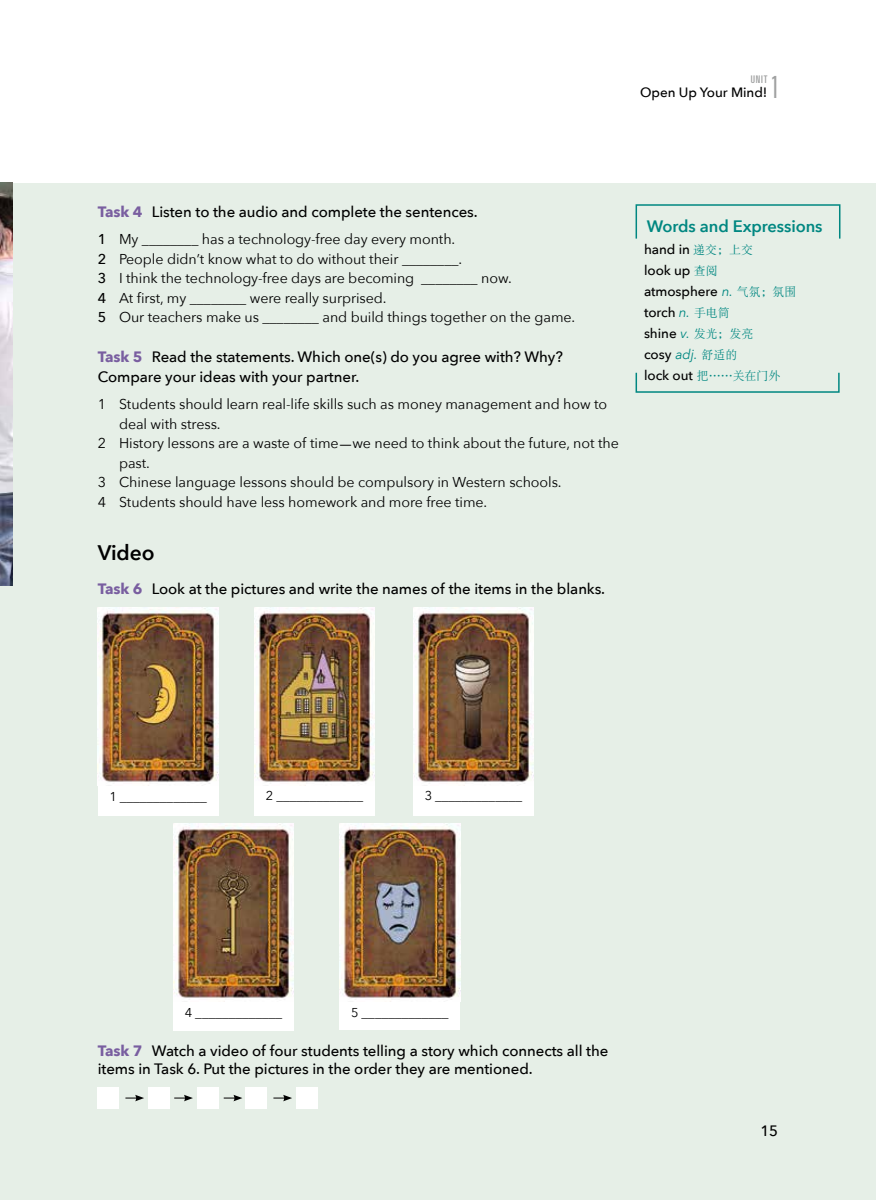
<style>
.page{position:relative;width:876px;height:1200px;background:#fff}
.page>*{position:absolute;margin:0;border:0;box-sizing:border-box;transform-origin:0 0}
.t1{font:300 ultra-condensed 30.6px "Univers";color:#9fa0a0}
.t2{font:600 21px "Avenir Next";letter-spacing:-.005em;color:#000}
.t3{font:600 16.5px "Avenir Next";letter-spacing:-.005em;color:#008781}
.t4{font:500 15px/19.5px "Avenir Next";letter-spacing:-.005em;color:#000}
.t5{font:14.25px/19.5px "Avenir Next";letter-spacing:-.005em;color:#000}
.t6{font:500 13.5px/21px "Avenir Next";letter-spacing:-.005em;color:#000}
.t7{font:13.5px "Avenir Next";color:#000}
.t8{font:ultra-condensed 10.5px "Univers";color:#9fa0a0}
.s1{font-weight:700;color:#795ea0}
.s2{font-weight:500}
.s3{font-family:"Palatino Linotype";font-size:15px}
.s4{font-family:"DFP Song W5";font-weight:400;font-size:12px;color:#008781}
.s5{font-weight:400;font-style:italic;color:#008781}
.s6{font-size:12.9px}
</style>
<div class="page">
<div style="left:0;top:183px;width:876px;height:1016px;background:#e6efe7"></div>
<img style="left:0;top:183px;width:13px;height:402px">
<div style="left:98px;top:1087px;width:21px;height:21px;background:#fff"></div>
<div style="left:149px;top:1087px;width:21px;height:21px;background:#fff"></div>
<div style="left:197px;top:1087px;width:22px;height:21px;background:#fff"></div>
<svg style="left:125px;top:1094px;width:19px;height:6px"></svg>
<svg style="left:174px;top:1094px;width:19px;height:6px"></svg>
<div style="left:246px;top:1087px;width:21px;height:21px;background:#fff"></div>
<div style="left:297px;top:1087px;width:21px;height:21px;background:#fff"></div>
<svg style="left:273px;top:1094px;width:19px;height:6px"></svg>
<svg style="left:224px;top:1094px;width:18px;height:6px"></svg>
<div style="left:340px;top:1001px;width:120px;height:28px;background:#fff"></div>
<div style="left:413px;top:784px;width:121px;height:31px;background:#fff"></div>
<div style="left:254px;top:784px;width:121px;height:31px;background:#fff"></div>
<div style="left:173px;top:1001px;width:121px;height:29px;background:#fff"></div>
<div style="left:98px;top:785px;width:120px;height:30px;background:#fff"></div>
<div style="left:635px;top:204px;width:205px;height:35px;border:2px solid #008781"></div>
<div style="left:635px;top:372px;width:205px;height:20px;border:2px solid #008781"></div>
<img style="left:340px;top:823px;width:120px;height:178px">
<img style="left:413px;top:607px;width:121px;height:177px">
<img style="left:254px;top:607px;width:121px;height:177px">
<img style="left:173px;top:823px;width:121px;height:178px">
<img style="left:98px;top:607px;width:120px;height:178px">
<p class="t6" style="left:640px;top:81px;width:129px">Open Up Your Mind!</p>
<h1 class="t1" style="left:771px;top:71px;width:10px">1</h1>
<p class="t8" style="left:751px;top:74px;width:18px">UNIT</p>
<p class="t4" style="left:98px;top:201px;width:381px"><span class="s1">Task 4</span> Listen to the audio and complete the sentences.</p>
<p class="t5" style="left:98px;top:229px;width:479px"><span class="s2">1</span> My ________ has a technology-free day every month.<br><span class="s2">2</span> People didn’t know what to do without their ________.<br><span class="s2">3</span> I think the technology-free days are becoming ________ now.<br><span class="s2">4</span> At first, my ________ were really surprised.<br><span class="s2">5</span> Our teachers make us ________ and build things together on the game.</p>
<p class="t4" style="left:98px;top:346px;width:467px"><span class="s1">Task 5</span> Read the statements. Which one(s) do you agree with? Why?<br>Compare your ideas with your partner.</p>
<p class="t5" style="left:98px;top:393px;width:511px">1 Students should learn real-life skills such as money management and how to</p>
<p class="t5" style="left:119px;top:413px;width:103px">deal with stress.</p>
<p class="t5" style="left:98px;top:433px;width:522px">2 History lessons are a waste of time<span class="s3">—</span>we need to think about the future, not the</p>
<p class="t5" style="left:119px;top:452px;width:32px">past.</p>
<p class="t5" style="left:98px;top:471px;width:465px">3 Chinese language lessons should be compulsory in Western schools.</p>
<p class="t5" style="left:98px;top:491px;width:391px">4 Students should have less homework and more free time.</p>
<h2 class="t2" style="left:98px;top:534px;width:58px">Video</h2>
<p class="t4" style="left:98px;top:578px;width:509px"><span class="s1">Task 6</span> Look at the pictures and write the names of the items in the blanks.</p>
<p class="t3" style="left:647px;top:212px;width:177px">Words and Expressions</p>
<p class="t6" style="left:644px;top:239px;width:154px">hand in <span class="s4">递交；上交<br></span>look up <span class="s4">查阅<br></span>atmosphere <span class="s5">n.</span> <span class="s4">气氛；氛围</span>torch <span class="s5">n.</span> <span class="s4">手电筒<br></span>shine <span class="s5">v.</span> <span class="s4">发光；发亮<br></span>cosy <span class="s5">adj.</span> <span class="s4">舒适的<br></span>lock out <span class="s4">把……关在门外</span></p>
<p class="t7" style="left:109px;top:785px;width:99px"><span class="s6">1</span> _____________</p>
<p class="t7" style="left:266px;top:784px;width:99px"><span class="s6">2</span> _____________</p>
<p class="t7" style="left:425px;top:784px;width:99px"><span class="s6">3</span> _____________</p>
<p class="t7" style="left:351px;top:1000px;width:99px"><span class="s6">5</span> _____________</p>
<p class="t4" style="left:98px;top:1040px;width:512px;line-height:18px"><span class="s1">Task 7</span> Watch a video of four students telling a story which connects all the items in Task 6. Put the pictures in the order they are mentioned.</p>
<p class="t4" style="left:760px;top:1120px;width:19px">15</p>
</div>
